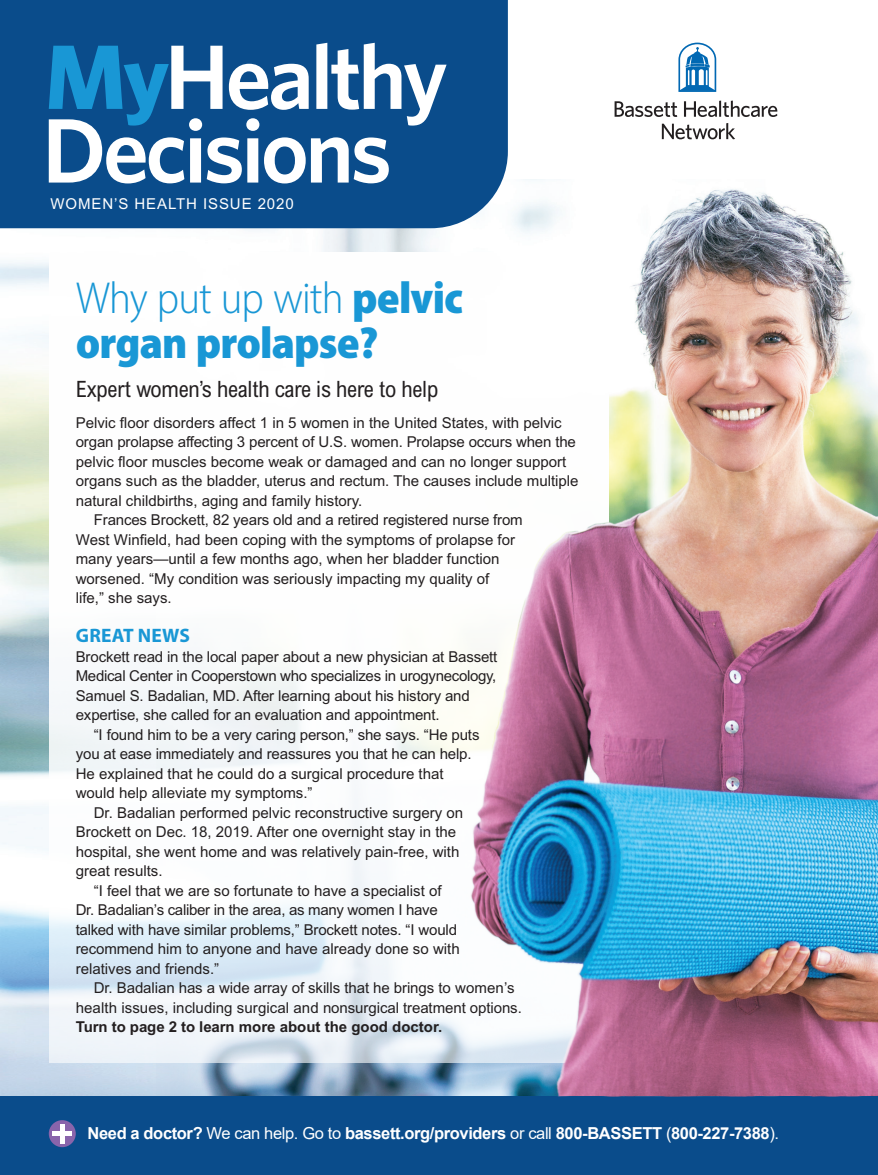
<style>
.page{position:relative;width:878px;height:1175px;background:#fff}
.page>*{position:absolute;margin:0;border:0;box-sizing:border-box;transform-origin:0 0}
._1_Head_large__size{font:900 semi-condensed 45px/45px "Myriad Pro";letter-spacing:-.02em;color:#1997d5}
._1_Subhead{font:condensed 22.5px "Arial MT Std";letter-spacing:-.01em;color:#231f20}
._1_Body_breaker{font:700 19.5px "Myriad Pro";letter-spacing:.01em;color:#1997d5}
.t1{font:700 16.5px "Arial";letter-spacing:-.025em;color:#fff}
._1_BODY{font:15px/19.5px "Arial MT Std";color:#231f20}
._1_Body_no_indent{font:15px/19.5px "Arial MT Std";letter-spacing:-.01em;color:#231f20}
.t2{font:15px "Arial MT Std";letter-spacing:.06em;color:#fff}
.s1{font-weight:300}
.s2{font-weight:700}
.s3{font-weight:400}
</style>
<div class="page">
<img style="left:0;top:228px;width:156px;height:868px">
<img style="left:156px;top:228px;width:270px;height:868px">
<svg style="left:49px;top:252px;width:377px;height:811px"></svg>
<div style="left:0;top:1096px;width:878px;height:78px;background:#0a4c8b"></div>
<div style="left:0;top:0;width:508px;height:228px;background:#0a4c8b"></div>
<svg style="left:49px;top:43px;width:397px;height:140px"></svg>
<svg style="left:614px;top:101px;width:63px;height:16px"></svg>
<svg style="left:684px;top:101px;width:93px;height:16px"></svg>
<svg style="left:661px;top:123px;width:74px;height:16px"></svg>
<svg style="left:678px;top:42px;width:39px;height:50px"></svg>
<div style="left:49px;top:1120px;width:27px;height:27px;background:#8964ab;border-radius:50%"></div>
<div style="left:60px;top:1123px;width:5px;height:20px;background:#fff"></div>
<hr style="left:52px;top:1131px;width:20px;height:4px;background:#fff">
<img style="left:426px;top:179px;width:452px;height:917px">
<p class="t2" style="left:51px;top:195px;width:245px">WOMEN’S HEALTH ISSUE 2020</p>
<p class="_1_Head_large__size" style="left:76px;top:273px;width:388px"><span class="s1">Why put up with</span> pelvic organ prolapse?</p>
<p class="_1_Subhead" style="left:76px;top:375px;width:364px">Expert women’s health care is here to help</p>
<p class="_1_Body_no_indent" style="left:76px;top:412px;width:504px">Pelvic floor disorders affect 1 in 5 women in the United States, with pelvic organ prolapse affecting 3 percent of U.S. women. Prolapse occurs when the pelvic floor muscles become weak or damaged and can no longer support organs such as the bladder, uterus and rectum. The causes include multiple natural childbirths, aging and family history.</p>
<p class="_1_BODY" style="left:76px;top:510px;width:448px;text-indent:18px">Frances Brockett, 82 years old and a retired registered nurse from West Winfield, had been coping with the symptoms of prolapse for many years—until a few months ago, when her bladder function worsened. “My condition was seriously impacting my quality of<br>life,” she says.</p>
<p class="_1_Body_breaker" style="left:76px;top:623px;width:116px">GREAT NEWS</p>
<p class="_1_Body_no_indent" style="left:76px;top:646px;width:423px">Brockett read in the local paper about a new physician at Bassett Medical Center in Cooperstown who specializes in urogynecology, Samuel S. Badalian, MD. After learning about his history and expertise, she called for an evaluation and appointment.</p>
<p class="_1_BODY" style="left:76px;top:724px;width:405px;text-indent:18px">“I found him to be a very caring person,” she says. “He puts you at ease immediately and reassures you that he can help.<br>He explained that he could do a surgical procedure that would help alleviate my symptoms.”</p>
<p class="_1_BODY" style="left:76px;top:802px;width:389px;text-indent:18px">Dr. Badalian performed pelvic reconstructive surgery on Brockett on Dec. 18, 2019. After one overnight stay in the hospital, she went home and was relatively pain-free, with great results.</p>
<p class="_1_BODY" style="left:76px;top:880px;width:385px;text-indent:18px">“I feel that we are so fortunate to have a specialist of Dr. Badalian’s caliber in the area, as many women I have talked with have similar problems,” Brockett notes. “I would recommend him to anyone and have already done so with relatives and friends.”</p>
<p class="_1_BODY" style="left:76px;top:978px;width:447px;text-indent:18px">Dr. Badalian has a wide array of skills that he brings to women’s health issues, including surgical and nonsurgical treatment options.<br><span class="s2">Turn to page 2 to learn more about the good doctor.</span></p>
<p class="t1" style="left:87px;top:1121px;width:693px">Need a doctor? <span class="s3">We can help. Go to</span> bassett.org/providers <span class="s3">or call</span> 800-BASSETT <span class="s3">(</span>800-227-7388<span class="s3">).</span></p>
</div>
